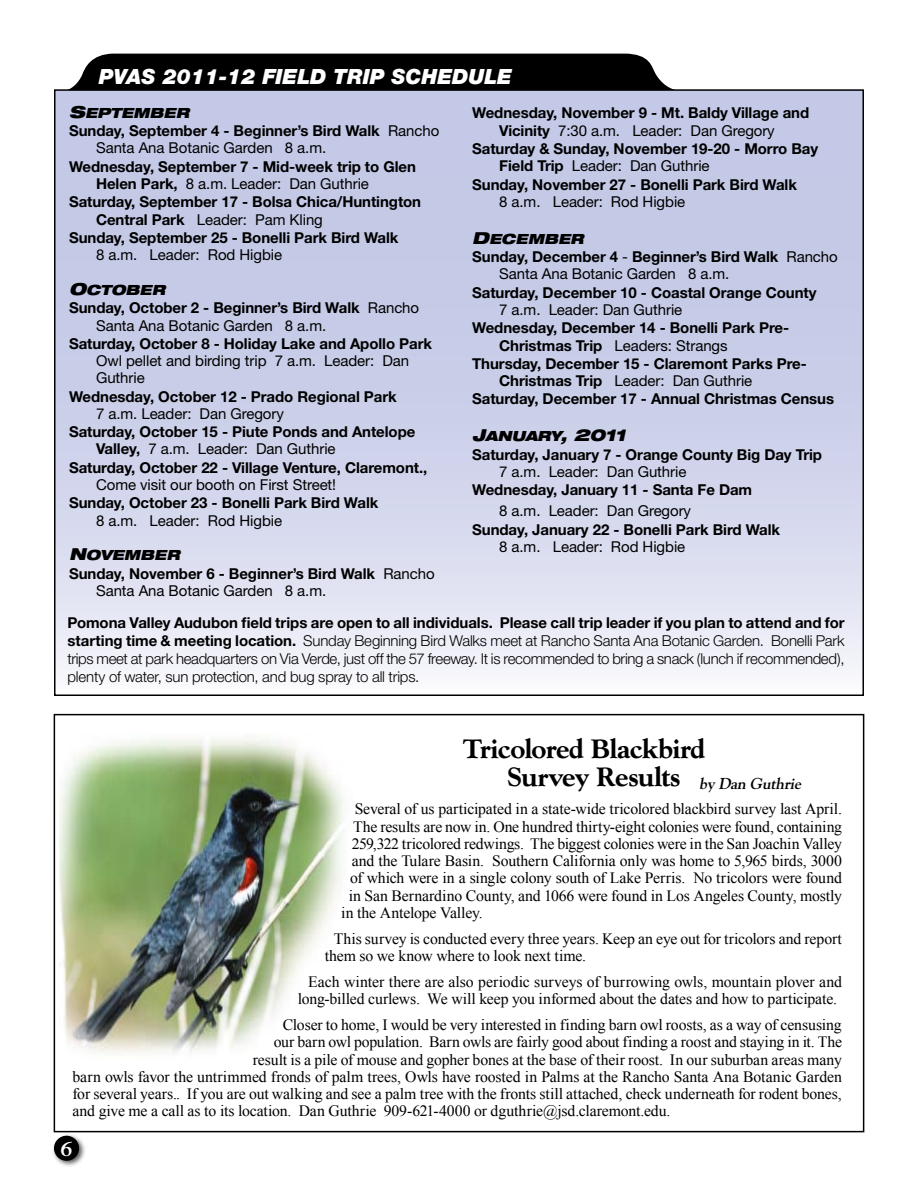
<style>
.page{position:relative;width:918px;height:1188px;background:#fff}
.page>*{position:absolute;margin:0;border:0;box-sizing:border-box;transform-origin:0 0}
.t1{font:800 27px/28.5px "Goudy";letter-spacing:-.02em;color:#000}
.t2{font:italic 900 21px "Helvetica Neue";color:#fff}
.t3{font:italic 700 21px "Goudy";color:#fff}
.t4{font:italic 900 expanded 16.5px "Helvetica Neue";color:#000}
.t5{font:15.75px/17.2px "Times New Roman";letter-spacing:-.01em;color:#000}
.t6{font:italic 700 15.75px "Goudy";color:#000}
.t7{font:700 15px/17.2px "Helvetica Neue";letter-spacing:-.005em;color:#000}
.t8{font:15px/17.2px "Helvetica Neue";letter-spacing:-.005em;color:#000}
.t9{font:300 15px/18px "Helvetica Neue";letter-spacing:-.015em;color:#000;text-align:justify}
.t10{font:italic 900 expanded 14.1px "Helvetica Neue";color:#000}
.s1{font-size:16.5px}
.s2{font-weight:400}
.s3{font-weight:700}
.s4{font-size:14.1px}
</style>
<div class="page">
<div style="left:50px;top:1132px;width:37px;height:37px;background:#000;opacity:.65"></div>
<div style="left:55px;top:1136px;width:23px;height:24px;background:#000;border-radius:50%"></div>
<div style="left:54px;top:1136px;width:25px;height:25px;border:2px solid #000;border-radius:50%"></div>
<div style="left:69px;top:54px;width:603px;height:35px;background:#000"></div>
<svg style="left:57px;top:92px;width:804px;height:578px;background:#cfd3ea"></svg>
<img style="left:59px;top:737px;width:285px;height:318px">
<div style="left:54px;top:714px;width:810px;height:418px;border:2px solid #000"></div>
<h2 class="t2" style="left:99px;top:64px;width:415px">PVAS 2011-12 FIELD TRIP SCHEDULE</h2>
<p class="t10" style="left:69px;top:104px;width:122px"><span class="s1">S</span>EPTEMBER</p>
<p class="t7" style="left:96px;top:122px;width:345px;text-indent:-27px">Sunday, September 4 - Beginner’s Bird Walk <span class="s2">Rancho<br>Santa Ana Botanic Garden 8 a.m.</span></p>
<p class="t7" style="left:69px;top:157px;width:348px">Wednesday, September 7 - Mid-week trip to Glen</p>
<p class="t8" style="left:96px;top:175px;width:274px"><span class="s3">Helen Park,</span> 8 a.m. Leader: Dan Guthrie</p>
<p class="t7" style="left:69px;top:193px;width:354px">Saturday, September 17 - Bolsa Chica/Huntington</p>
<p class="t8" style="left:96px;top:210px;width:228px"><span class="s3">Central Park</span> Leader: Pam Kling</p>
<p class="t7" style="left:69px;top:229px;width:331px">Sunday, September 25 - Bonelli Park Bird Walk</p>
<p class="t8" style="left:96px;top:246px;width:188px">8 a.m. Leader: Rod Higbie</p>
<p class="t10" style="left:69px;top:281px;width:98px"><span class="s1">O</span>CTOBER</p>
<p class="t7" style="left:96px;top:299px;width:325px;text-indent:-27px">Sunday, October 2 - Beginner’s Bird Walk <span class="s2">Rancho<br>Santa Ana Botanic Garden 8 a.m.</span></p>
<p class="t7" style="left:69px;top:335px;width:365px">Saturday, October 8 - Holiday Lake and Apollo Park</p>
<p class="t8" style="left:96px;top:352px;width:315px">Owl pellet and birding trip 7 a.m. Leader: Dan<br>Guthrie</p>
<p class="t7" style="left:69px;top:387px;width:329px">Wednesday, October 12 - Prado Regional Park</p>
<p class="t8" style="left:96px;top:405px;width:189px">7 a.m. Leader: Dan Gregory</p>
<p class="t7" style="left:69px;top:423px;width:348px">Saturday, October 15 - Piute Ponds and Antelope</p>
<p class="t8" style="left:96px;top:440px;width:241px"><span class="s3">Valley,</span> 7 a.m. Leader: Dan Guthrie</p>
<p class="t7" style="left:69px;top:459px;width:360px">Saturday, October 22 - Village Venture, Claremont.,</p>
<p class="t8" style="left:96px;top:476px;width:242px">Come visit our booth on First Street!</p>
<p class="t7" style="left:69px;top:494px;width:311px">Sunday, October 23 - Bonelli Park Bird Walk</p>
<p class="t8" style="left:96px;top:511px;width:188px">8 a.m. Leader: Rod Higbie</p>
<p class="t10" style="left:69px;top:546px;width:112px"><span class="s1">N</span>OVEMBER</p>
<p class="t7" style="left:96px;top:565px;width:340px;text-indent:-27px">Sunday, November 6 - Beginner’s Bird Walk <span class="s2">Rancho<br>Santa Ana Botanic Garden 8 a.m.</span></p>
<p class="t7" style="left:472px;top:104px;width:338px">Wednesday, November 9 - Mt. Baldy Village and</p>
<p class="t8" style="left:499px;top:122px;width:277px"><span class="s3">Vicinity</span> 7:30 a.m. Leader: Dan Gregory</p>
<p class="t7" style="left:472px;top:140px;width:347px">Saturday &amp; Sunday, November 19-20 - Morro Bay</p>
<p class="t8" style="left:499px;top:157px;width:212px"><span class="s3">Field Trip</span> Leader: Dan Guthrie</p>
<p class="t7" style="left:472px;top:175px;width:326px">Sunday, November 27 - Bonelli Park Bird Walk</p>
<p class="t8" style="left:499px;top:193px;width:188px">8 a.m. Leader: Rod Higbie</p>
<p class="t10" style="left:472px;top:230px;width:113px"><span class="s1">D</span>ECEMBER</p>
<p class="t7" style="left:499px;top:248px;width:340px;text-indent:-27px">Sunday, December 4 <span class="s2">-</span> Beginner’s Bird Walk <span class="s2">Rancho<br>Santa Ana Botanic Garden 8 a.m.</span></p>
<p class="t7" style="left:472px;top:283px;width:346px">Saturday, December 10 - Coastal Orange County</p>
<p class="t8" style="left:499px;top:301px;width:185px">7 a.m. Leader: Dan Guthrie</p>
<p class="t7" style="left:472px;top:319px;width:318px">Wednesday, December 14 - Bonelli Park Pre-</p>
<p class="t8" style="left:499px;top:336px;width:230px"><span class="s3">Christmas Trip</span> Leaders: Strangs</p>
<p class="t7" style="left:472px;top:355px;width:336px">Thursday, December 15 - Claremont Parks Pre-</p>
<p class="t8" style="left:499px;top:372px;width:255px"><span class="s3">Christmas Trip</span> Leader: Dan Guthrie</p>
<p class="t7" style="left:472px;top:390px;width:363px">Saturday, December 17 - Annual Christmas Census</p>
<p class="t4" style="left:472px;top:425px;width:155px">J<span class="s4">ANUARY</span>, 2011</p>
<p class="t7" style="left:472px;top:446px;width:351px">Saturday, January 7 - Orange County Big Day Trip</p>
<p class="t8" style="left:499px;top:463px;width:189px">7 a.m. Leader: Dan Guthrie</p>
<p class="t7" style="left:472px;top:481px;width:281px">Wednesday, January 11 - Santa Fe Dam</p>
<p class="t8" style="left:499px;top:502px;width:193px">8 a.m. Leader: Dan Gregory</p>
<p class="t7" style="left:472px;top:520px;width:309px">Sunday, January 22 - Bonelli Park Bird Walk</p>
<p class="t8" style="left:499px;top:538px;width:188px">8 a.m. Leader: Rod Higbie</p>
<p class="t9" style="left:68px;top:613px;width:779px"><span class="s3">Pomona Valley Audubon field trips are open to all individuals. Please call trip leader if you plan to attend and for starting time &amp; meeting location.</span> Sunday Beginning Bird Walks meet at Rancho Santa Ana Botanic Garden. Bonelli Park trips meet at park headquarters on Via Verde, just off the 57 freeway. It is recommended to bring a snack (lunch if recommended), plenty of water, sun protection, and bug spray to all trips.</p>
<h1 class="t1" style="left:507px;top:734px;width:200px;text-indent:-44px">Tricolored Blackbird<br>Survey Results</h1>
<p class="t5" style="left:355px;top:800px;width:489px">Several of us participated in a state-wide tricolored blackbird survey last April.</p>
<p class="t5" style="left:353px;top:817px;width:490px">The results are now in. One hundred thirty-eight colonies were found, containing</p>
<p class="t5" style="left:352px;top:835px;width:492px">259,322 tricolored redwings. The biggest colonies were in the San Joachin Valley</p>
<p class="t5" style="left:352px;top:852px;width:492px">and the Tulare Basin. Southern California only was home to 5,965 birds, 3000</p>
<p class="t5" style="left:350px;top:869px;width:493px">of which were in a single colony south of Lake Perris. No tricolors were found</p>
<p class="t5" style="left:349px;top:886px;width:495px">in San Bernardino County, and 1066 were found in Los Angeles County, mostly</p>
<p class="t5" style="left:341px;top:904px;width:143px">in the Antelope Valley.</p>
<p class="t5" style="left:325px;top:930px;width:519px;text-indent:9px">This survey is conducted every three years. Keep an eye out for tricolors and report them so we know where to look next time.</p>
<p class="t5" style="left:298px;top:973px;width:546px;text-indent:10px">Each winter there are also periodic surveys of burrowing owls, mountain plover and long-billed curlews. We will keep you informed about the dates and how to participate.</p>
<p class="t5" style="left:283px;top:1016px;width:561px">Closer to home, I would be very interested in finding barn owl roosts, as a way of censusing</p>
<p class="t5" style="left:274px;top:1033px;width:570px">our barn owl population. Barn owls are fairly good about finding a roost and staying in it. The</p>
<p class="t5" style="left:253px;top:1050px;width:591px">result is a pile of mouse and gopher bones at the base of their roost. In our suburban areas many</p>
<p class="t5" style="left:73px;top:1068px;width:771px">barn owls favor the untrimmed fronds of palm trees, Owls have roosted in Palms at the Rancho Santa Ana Botanic Garden</p>
<p class="t5" style="left:73px;top:1085px;width:771px">for several years.. If you are out walking and see a palm tree with the fronts still attached, check underneath for rodent bones,</p>
<p class="t5" style="left:73px;top:1102px;width:599px">and give me a call as to its location. Dan Guthrie 909-621-4000 or dguthrie@jsd.claremont.edu.</p>
<p class="t6" style="left:699px;top:774px;width:107px">by Dan Guthrie</p>
<h2 class="t3" style="left:61px;top:1135px;width:13px">6</h2>
</div>
